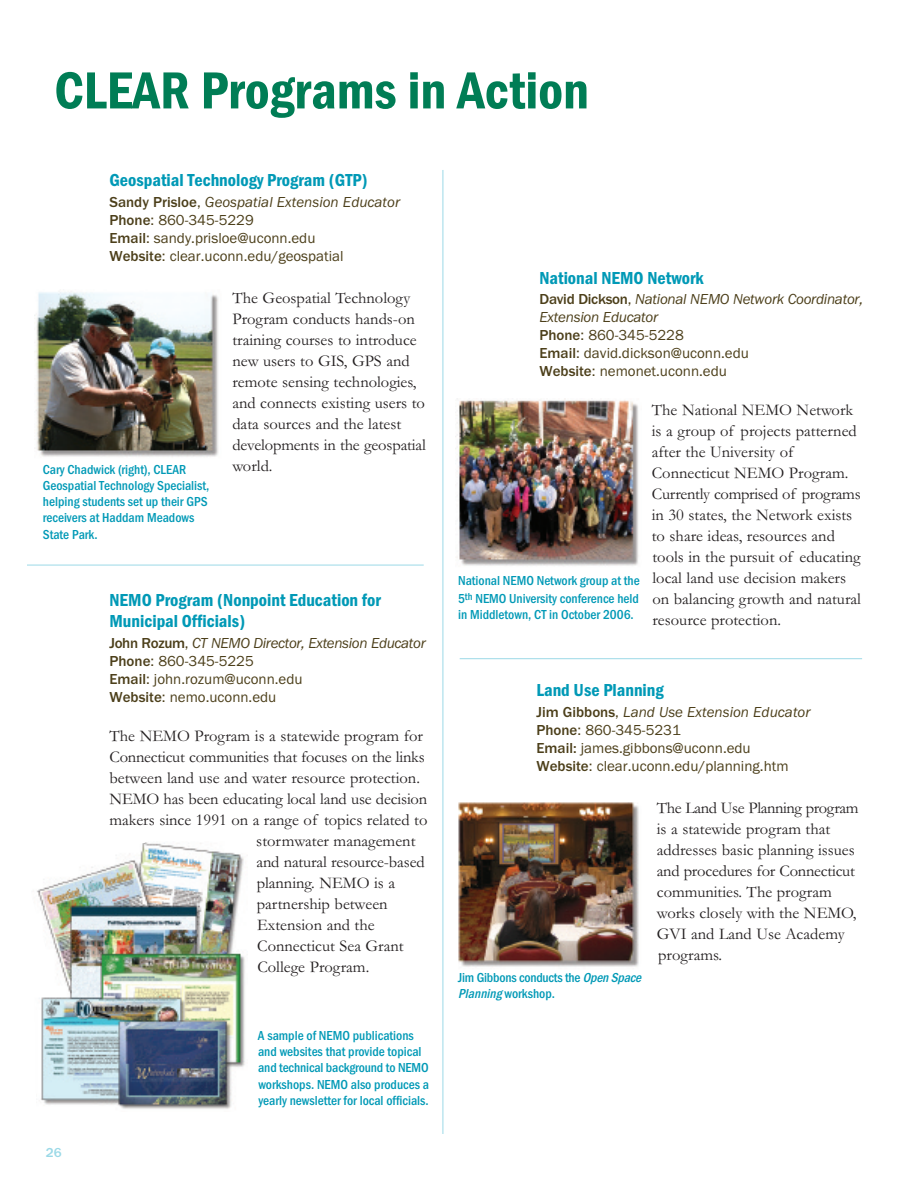
<style>
.page{position:relative;width:918px;height:1188px;background:#fff}
.page>*{position:absolute;margin:0;border:0;box-sizing:border-box;transform-origin:0 0}
.t1{font:600 condensed 54px "Franklin Gothic";color:#007d55}
.t2{font:600 condensed 18px/21.6px "Franklin Gothic";color:#0099b6}
.t3{font:16.5px/21px "Garamond";color:#231f20}
.t4{font:15px/18px "Franklin Gothic";color:#4c3f1a}
.t5{font:500 condensed 13.5px/16.2px "Franklin Gothic";color:#0099b6}
.t6{font:500 13.5px "Franklin Gothic";color:#9bd9e7}
.s1{font-weight:500}
.s2{font-style:italic}
</style>
<div class="page">
<img style="left:34px;top:291px;width:184px;height:166px">
<img style="left:455px;top:398px;width:184px;height:168px">
<img style="left:458px;top:802px;width:181px;height:165px">
<img style="left:36px;top:842px;width:209px;height:267px">
<hr style="left:443px;top:170px;width:1px;height:964px;background:#9bd9e7">
<hr style="left:27px;top:565px;width:397px;height:1px;background:#9bd9e7">
<hr style="left:460px;top:658px;width:402px;height:1px;background:#9bd9e7">
<h1 class="t1" style="left:54px;top:58px;width:536px">CLEAR Programs in Action</h1>
<p class="t2" style="left:110px;top:169px;width:260px">Geospatial Technology Program (GTP)</p>
<p class="t4" style="left:110px;top:192px;width:292px"><span class="s1">Sandy Prisloe</span>, <span class="s2">Geospatial Extension Educator </span><span class="s1">Phone</span>: 860-345-5229<br><span class="s1">Email</span>: sandy.prisloe@uconn.edu<br><span class="s1">Website</span>: clear.uconn.edu/geospatial</p>
<p class="t3" style="left:232px;top:286px;width:195px">The Geospatial Technology<br>Program conducts hands-on training courses to introduce new users to GIS, GPS and remote sensing technologies, and connects existing users to data sources and the latest developments in the geospatial</p>
<p class="t5" style="left:43px;top:461px;width:145px">Cary Chadwick (right), CLEAR</p>
<p class="t3" style="left:232px;top:454px;width:42px">world.</p>
<p class="t5" style="left:43px;top:477px;width:168px">Geospatial Technology Specialist, helping students set up their GPS receivers at Haddam Meadows<br>State Park.</p>
<p class="t2" style="left:109px;top:589px;width:273px">NEMO Program (Nonpoint Education for<br>Municipal Officials)</p>
<p class="t4" style="left:109px;top:634px;width:318px"><span class="s1">John Rozum</span>, <span class="s2">CT NEMO Director, Extension Educator<br></span><span class="s1">Phone</span>: 860-345-5225<br><span class="s1">Email</span>: john.rozum@uconn.edu<br><span class="s1">Website</span>: nemo.uconn.edu</p>
<p class="t3" style="left:109px;top:725px;width:315px">The NEMO Program is a statewide program for</p>
<p class="t3" style="left:109px;top:746px;width:317px">Connecticut communities that focuses on the links</p>
<p class="t3" style="left:109px;top:767px;width:312px">between land use and water resource protection.</p>
<p class="t3" style="left:109px;top:788px;width:319px">NEMO has been educating local land use decision</p>
<p class="t3" style="left:109px;top:809px;width:319px">makers since 1991 on a range of topics related to</p>
<p class="t3" style="left:256px;top:830px;width:161px">stormwater management</p>
<p class="t3" style="left:257px;top:851px;width:170px">and natural resource-based</p>
<p class="t3" style="left:257px;top:872px;width:140px">planning. NEMO is a</p>
<p class="t3" style="left:257px;top:893px;width:132px">partnership between</p>
<p class="t3" style="left:257px;top:914px;width:119px">Extension and the</p>
<p class="t3" style="left:257px;top:935px;width:148px">Connecticut Sea Grant</p>
<p class="t3" style="left:257px;top:956px;width:113px">College Program.</p>
<p class="t6" style="left:46px;top:1144px;width:17px">26</p>
<p class="t5" style="left:258px;top:1027px;width:173px">A sample of NEMO publications and websites that provide topical and technical background to NEMO workshops. NEMO also produces a yearly newsletter for local officials.</p>
<p class="t2" style="left:539px;top:267px;width:166px">National NEMO Network</p>
<p class="t4" style="left:539px;top:290px;width:325px"><span class="s1">David Dickson</span>, <span class="s2">National NEMO Network Coordinator,<br>Extension Educator<br></span><span class="s1">Phone</span>: 860-345-5228<br><span class="s1">Email</span>: david.dickson@uconn.edu<br><span class="s1">Website</span>: nemonet.uconn.edu</p>
<p class="t3" style="left:652px;top:399px;width:211px">The National NEMO Network is a group of projects patterned after the University of<br>Connecticut NEMO Program.<br>Currently comprised of programs in 30 states, the Network exists to share ideas, resources and tools in the pursuit of educating local land use decision makers on balancing growth and natural resource protection.</p>
<p class="t5" style="left:458px;top:572px;width:183px;line-height:17.5px">National NEMO Network group at the<br>5<sup>th</sup> NEMO University conference held</p>
<p class="t5" style="left:458px;top:606px;width:177px">in Middletown, CT in October 2006.</p>
<p class="t2" style="left:536px;top:679px;width:129px">Land Use Planning</p>
<p class="t4" style="left:536px;top:702px;width:276px"><span class="s1">Jim Gibbons</span>, <span class="s2">Land Use Extension Educator </span><span class="s1">Phone</span>: 860-345-5231<br><span class="s1">Email:</span> james.gibbons@uconn.edu <span class="s1">Website</span>: clear.uconn.edu/planning.htm</p>
<p class="t3" style="left:657px;top:796px;width:203px">The Land Use Planning program is a statewide program that addresses basic planning issues and procedures for Connecticut communities. The program works closely with the NEMO,<br>GVI and Land Use Academy programs.</p>
<p class="t5" style="left:458px;top:969px;width:188px">Jim Gibbons conducts the <span class="s2">OpenSpace<br>Planning</span>workshop.</p>
</div>
